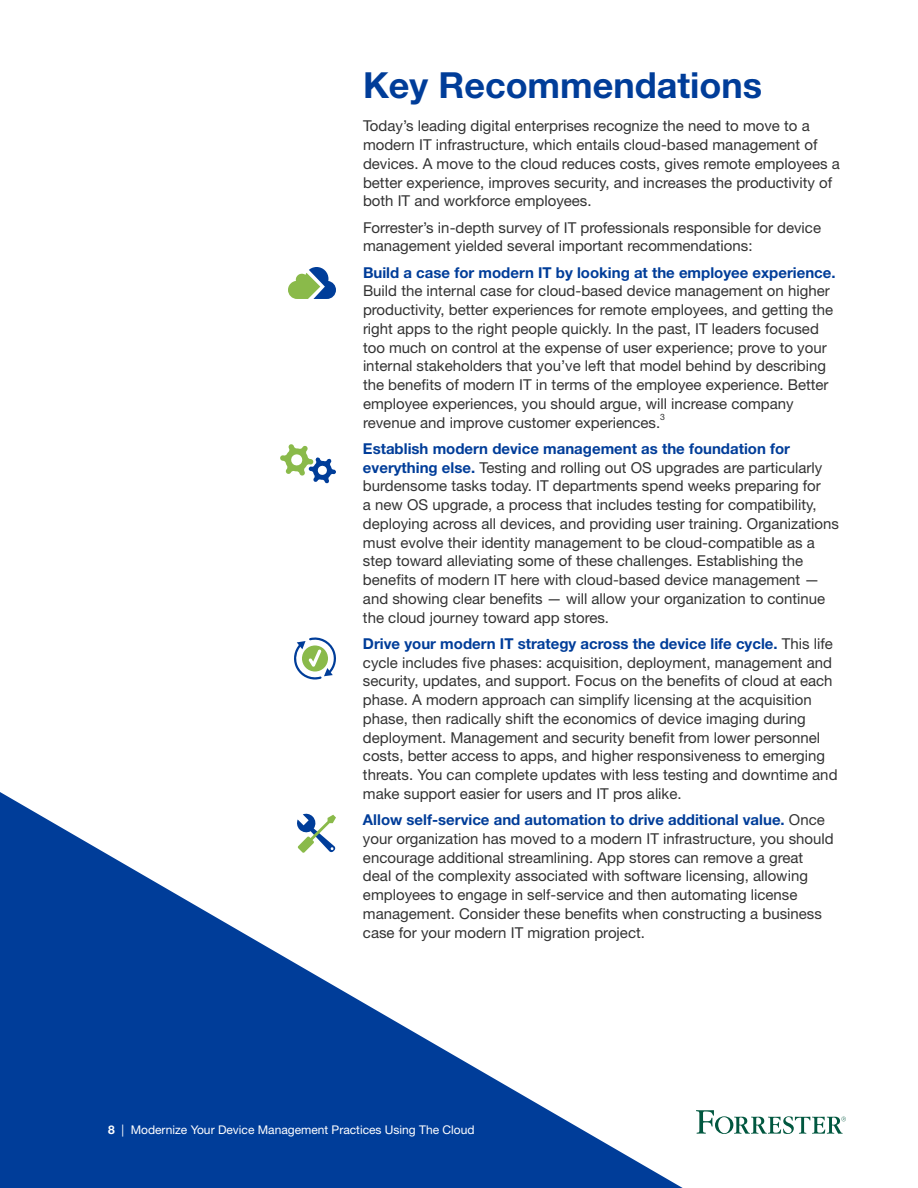
<style>
.page{position:relative;width:918px;height:1188px;background:#fff}
.page>*{position:absolute;margin:0;border:0;box-sizing:border-box;transform-origin:0 0}
.t1{font:700 36px "Helvetica Neue LT Std";color:#003d99}
.t2{font:15px/18.8px "Helvetica Neue LT Std";color:#333}
.t3{font:700 15px "Helvetica Neue LT Std";color:#003d99}
.t4{font:12px "Helvetica Neue LT Std";color:#fff}
.t5{font:8.7px "Helvetica Neue LT Std";color:#333}
.s1{font-weight:700;color:#003d99}
.s2{font-weight:700}
</style>
<div class="page">
<svg style="left:696px;top:1110px;width:150px;height:24px"></svg>
<svg style="left:0;top:792px;width:683px;height:396px;fill:#003d99"></svg>
<svg style="left:288px;top:267px;width:48px;height:32px"></svg>
<svg style="left:294px;top:637px;width:42px;height:43px"></svg>
<svg style="left:296px;top:813px;width:40px;height:40px"></svg>
<svg style="left:280px;top:444px;width:56px;height:40px"></svg>
<h1 class="t1" style="left:363px;top:63px;width:401px">Key Recommendations</h1>
<p class="t2" style="left:363px;top:117px;width:478px">Today’s leading digital enterprises recognize the need to move to a modern IT infrastructure, which entails cloud-based management of devices. A move to the cloud reduces costs, gives remote employees a better experience, improves security, and increases the productivity of both IT and workforce employees.</p>
<p class="t2" style="left:363px;top:218px;width:460px">Forrester’s in-depth survey of IT professionals responsible for device management yielded several important recommendations:</p>
<p class="t3" style="left:363px;top:263px;width:474px">Build a case for modern IT by looking at the employee experience.</p>
<p class="t2" style="left:363px;top:282px;width:472px">Build the internal case for cloud-based device management on higher productivity, better experiences for remote employees, and getting the right apps to the right people quickly. In the past, IT leaders focused too much on control at the expense of user experience; prove to your internal stakeholders that you’ve left that model behind by describing the benefits of modern IT in terms of the employee experience. Better employee experiences, you should argue, will increase company revenue and improve customer experiences.</p>
<p class="t5" style="left:660px;top:411px;width:6px">3</p>
<p class="t2" style="left:363px;top:439px;width:478px"><span class="s1">Establish modern device management as the foundation for everything else.</span> Testing and rolling out OS upgrades are particularly burdensome tasks today. IT departments spend weeks preparing for<br>a new OS upgrade, a process that includes testing for compatibility, deploying across all devices, and providing user training. Organizations must evolve their identity management to be cloud-compatible as a step toward alleviating some of these challenges. Establishing the benefits of modern IT here with cloud-based device management — and showing clear benefits — will allow your organization to continue the cloud journey toward app stores.</p>
<p class="t2" style="left:363px;top:634px;width:476px"><span class="s1">Drive your modern IT strategy across the device life cycle.</span> This life cycle includes five phases: acquisition, deployment, management and security, updates, and support. Focus on the benefits of cloud at each phase. A modern approach can simplify licensing at the acquisition phase, then radically shift the economics of device imaging during deployment. Management and security benefit from lower personnel costs, better access to apps, and higher responsiveness to emerging threats. You can complete updates with less testing and downtime and make support easier for users and IT pros alike.</p>
<p class="t2" style="left:363px;top:810px;width:472px"><span class="s1">Allow self-service and automation to drive additional value.</span> Once your organization has moved to a modern IT infrastructure, you should encourage additional streamlining. App stores can remove a great deal of the complexity associated with software licensing, allowing employees to engage in self-service and then automating license management. Consider these benefits when constructing a business case for your modern IT migration project.</p>
<p class="t4" style="left:108px;top:1123px;width:368px"><span class="s2">8</span> | Modernize Your Device Management Practices Using The Cloud</p>
</div>
